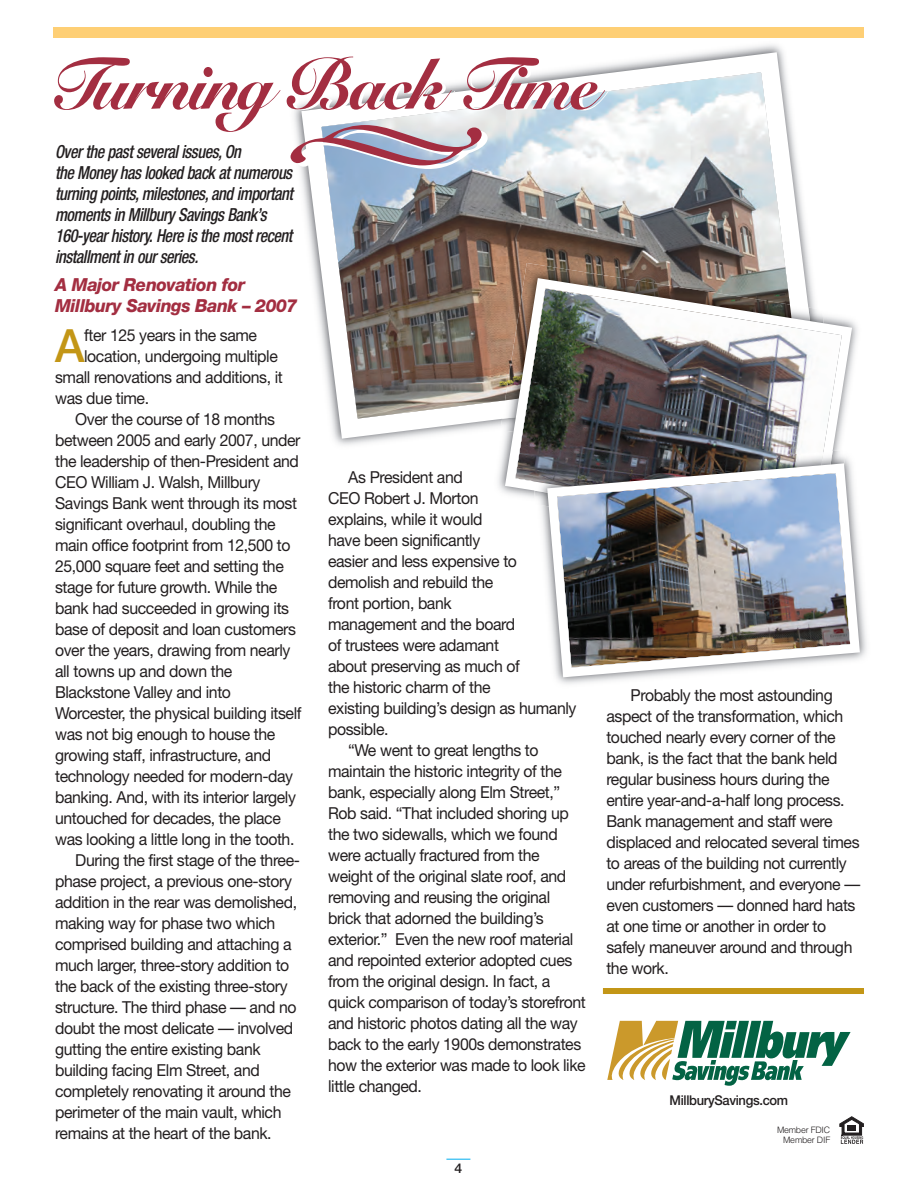
<style>
.page{position:relative;width:918px;height:1188px;background:#fff}
.page>*{position:absolute;margin:0;border:0;box-sizing:border-box;transform-origin:0 0}
.t1{font:500 45.9px "Helvetica Neue";color:#c39616;scale:.96 1}
.t2{font:italic 500 condensed 18px/21px "Helvetica Neue LT Std";letter-spacing:-.03em;color:#231f20;scale:.9 1}
.t3{font:italic 800 18px/21px "Helvetica Neue";letter-spacing:-.025em;color:#a32e41;scale:.96 1}
.t4{font:16.5px/21px "Helvetica Neue";letter-spacing:-.025em;color:#231f20;scale:.96 1}
.t5{font:500 13.5px "Helvetica Neue";letter-spacing:-.025em;color:#231f20;scale:.96 1}
.t6{font:500 13.5px "Helvetica Neue";letter-spacing:-.025em;color:#231f20;scale:1.04 1}
.t7{font:300 8.85px/9.9px "Helvetica";letter-spacing:-.025em;color:#231f20;text-align:right}
</style>
<div class="page">
<svg style="left:300px;top:44px;width:511px;height:401px"></svg>
<img style="left:321px;top:72px;width:469px;height:347px">
<img style="left:490px;top:310px;width:368px;height:178px">
<img style="left:505px;top:263px;width:292px;height:10px">
<img style="left:500px;top:273px;width:357px;height:225px">
<img style="left:535px;top:449px;width:332px;height:235px">
<img style="left:533px;top:452px;width:291px;height:73px">
<img style="left:542px;top:459px;width:323px;height:223px">
<svg style="left:446px;top:1159px;width:24px;height:1px"></svg>
<div style="left:603px;top:988px;width:261px;height:6px;background:#c39616"></div>
<svg style="left:840px;top:1117px;width:24px;height:27px"></svg>
<svg style="left:607px;top:1021px;width:244px;height:65px"></svg>
<div style="left:54px;top:27px;width:810px;height:10px;background:#fecf75"></div>
<svg style="left:54px;top:57px;width:555px;height:112px"></svg>
<p class="t2" style="left:55px;top:142px;width:266px">Over the past several issues, On<br>the Money has looked back at numerous turning points, milestones, and important moments in Millbury Savings Bank’s 160-year history. Here is the most recent installment in our series.</p>
<p class="t3" style="left:55px;top:276px;width:254px">A Major Renovation for<br>Millbury Savings Bank – 2007</p>
<h1 class="t1" style="left:55px;top:329px;width:32px">A</h1>
<p class="t4" style="left:84px;top:326px;width:182px">fter 125 years in the same</p>
<p class="t4" style="left:84px;top:347px;width:203px">location, undergoing multiple</p>
<p class="t4" style="left:55px;top:368px;width:239px">small renovations and additions, it</p>
<p class="t4" style="left:55px;top:389px;width:99px">was due time.</p>
<p class="t4" style="left:75px;top:410px;width:210px">Over the course of 18 months</p>
<p class="t4" style="left:55px;top:431px;width:257px">between 2005 and early 2007, under</p>
<p class="t4" style="left:55px;top:452px;width:256px">the leadership of then-President and</p>
<p class="t4" style="left:55px;top:473px;width:215px">CEO William J. Walsh, Millbury</p>
<p class="t4" style="left:55px;top:494px;width:254px">Savings Bank went through its most</p>
<p class="t4" style="left:55px;top:515px;width:231px">significant overhaul, doubling the</p>
<p class="t4" style="left:55px;top:536px;width:247px">main office footprint from 12,500 to</p>
<p class="t4" style="left:55px;top:557px;width:240px">25,000 square feet and setting the</p>
<p class="t4" style="left:55px;top:578px;width:233px">stage for future growth. While the</p>
<p class="t4" style="left:55px;top:599px;width:245px">bank had succeeded in growing its</p>
<p class="t4" style="left:55px;top:620px;width:252px">base of deposit and loan customers</p>
<p class="t4" style="left:55px;top:641px;width:247px">over the years, drawing from nearly</p>
<p class="t4" style="left:55px;top:662px;width:186px">all towns up and down the</p>
<p class="t4" style="left:55px;top:683px;width:185px">Blackstone Valley and into</p>
<p class="t4" style="left:55px;top:704px;width:258px">Worcester, the physical building itself</p>
<p class="t4" style="left:55px;top:725px;width:231px">was not big enough to house the</p>
<p class="t4" style="left:55px;top:746px;width:227px">growing staff, infrastructure, and</p>
<p class="t4" style="left:55px;top:767px;width:250px">technology needed for modern-day</p>
<p class="t4" style="left:55px;top:788px;width:252px">banking. And, with its interior largely</p>
<p class="t4" style="left:55px;top:809px;width:237px">untouched for decades, the place</p>
<p class="t4" style="left:55px;top:830px;width:251px">was looking a little long in the tooth.</p>
<p class="t4" style="left:75px;top:851px;width:236px">During the first stage of the three-</p>
<p class="t4" style="left:55px;top:872px;width:248px">phase project, a previous one-story</p>
<p class="t4" style="left:55px;top:893px;width:254px">addition in the rear was demolished,</p>
<p class="t4" style="left:55px;top:914px;width:231px">making way for phase two which</p>
<p class="t4" style="left:55px;top:935px;width:248px">comprised building and attaching a</p>
<p class="t4" style="left:55px;top:956px;width:246px">much larger, three-story addition to</p>
<p class="t4" style="left:55px;top:977px;width:244px">the back of the existing three-story</p>
<p class="t4" style="left:55px;top:998px;width:253px">structure. The third phase — and no</p>
<p class="t4" style="left:55px;top:1019px;width:250px">doubt the most delicate — involved</p>
<p class="t4" style="left:55px;top:1040px;width:216px">gutting the entire existing bank</p>
<p class="t4" style="left:55px;top:1061px;width:215px">building facing Elm Street, and</p>
<p class="t4" style="left:55px;top:1082px;width:247px">completely renovating it around the</p>
<p class="t4" style="left:55px;top:1103px;width:237px">perimeter of the main vault, which</p>
<p class="t4" style="left:55px;top:1124px;width:227px">remains at the heart of the bank.</p>
<p class="t4" style="left:348px;top:468px;width:121px">As President and</p>
<p class="t4" style="left:328px;top:489px;width:158px">CEO Robert J. Morton</p>
<p class="t4" style="left:328px;top:510px;width:162px">explains, while it would</p>
<p class="t4" style="left:328px;top:531px;width:160px">have been significantly</p>
<p class="t4" style="left:328px;top:552px;width:198px">easier and less expensive to</p>
<p class="t4" style="left:328px;top:573px;width:174px">demolish and rebuild the</p>
<p class="t4" style="left:328px;top:594px;width:130px">front portion, bank</p>
<p class="t4" style="left:328px;top:615px;width:196px">management and the board</p>
<p class="t4" style="left:328px;top:636px;width:180px">of trustees were adamant</p>
<p class="t4" style="left:328px;top:657px;width:201px">about preserving as much of</p>
<p class="t4" style="left:328px;top:678px;width:171px">the historic charm of the</p>
<p class="t4" style="left:328px;top:699px;width:260px">existing building’s design as humanly</p>
<p class="t4" style="left:328px;top:720px;width:65px">possible.</p>
<p class="t4" style="left:348px;top:741px;width:200px">“We went to great lengths to</p>
<p class="t4" style="left:328px;top:762px;width:245px">maintain the historic integrity of the</p>
<p class="t4" style="left:328px;top:783px;width:243px">bank, especially along Elm Street,”</p>
<p class="t4" style="left:328px;top:804px;width:252px">Rob said. “That included shoring up</p>
<p class="t4" style="left:328px;top:825px;width:241px">the two sidewalls, which we found</p>
<p class="t4" style="left:328px;top:846px;width:222px">were actually fractured from the</p>
<p class="t4" style="left:328px;top:867px;width:250px">weight of the original slate roof, and</p>
<p class="t4" style="left:328px;top:888px;width:233px">removing and reusing the original</p>
<p class="t4" style="left:328px;top:909px;width:226px">brick that adorned the building’s</p>
<p class="t4" style="left:328px;top:930px;width:257px">exterior.” Even the new roof material</p>
<p class="t4" style="left:328px;top:951px;width:256px">and repointed exterior adopted cues</p>
<p class="t4" style="left:328px;top:972px;width:233px">from the original design. In fact, a</p>
<p class="t4" style="left:328px;top:993px;width:270px">quick comparison of today’s storefront</p>
<p class="t4" style="left:328px;top:1014px;width:262px">and historic photos dating all the way</p>
<p class="t4" style="left:328px;top:1035px;width:265px">back to the early 1900s demonstrates</p>
<p class="t4" style="left:328px;top:1056px;width:270px">how the exterior was made to look like</p>
<p class="t4" style="left:328px;top:1077px;width:99px">little changed.</p>
<p class="t6" style="left:455px;top:1163px;width:9px">4</p>
<p class="t4" style="left:606px;top:686px;width:266px;text-indent:24px">Probably the most astounding aspect of the transformation, which touched nearly every corner of the bank, is the fact that the bank held regular business hours during the entire year-and-a-half long process.<br>Bank management and staff were displaced and relocated several times to areas of the building not currently under refurbishment, and everyone — even customers — donned hard hats at one time or another in order to safely maneuver around and through the work.</p>
<p class="t5" style="left:670px;top:1095px;width:125px">MillburySavings.com</p>
<p class="t7" style="left:777px;top:1125px;width:55px">Member FDIC<br>Member DIF</p>
</div>
